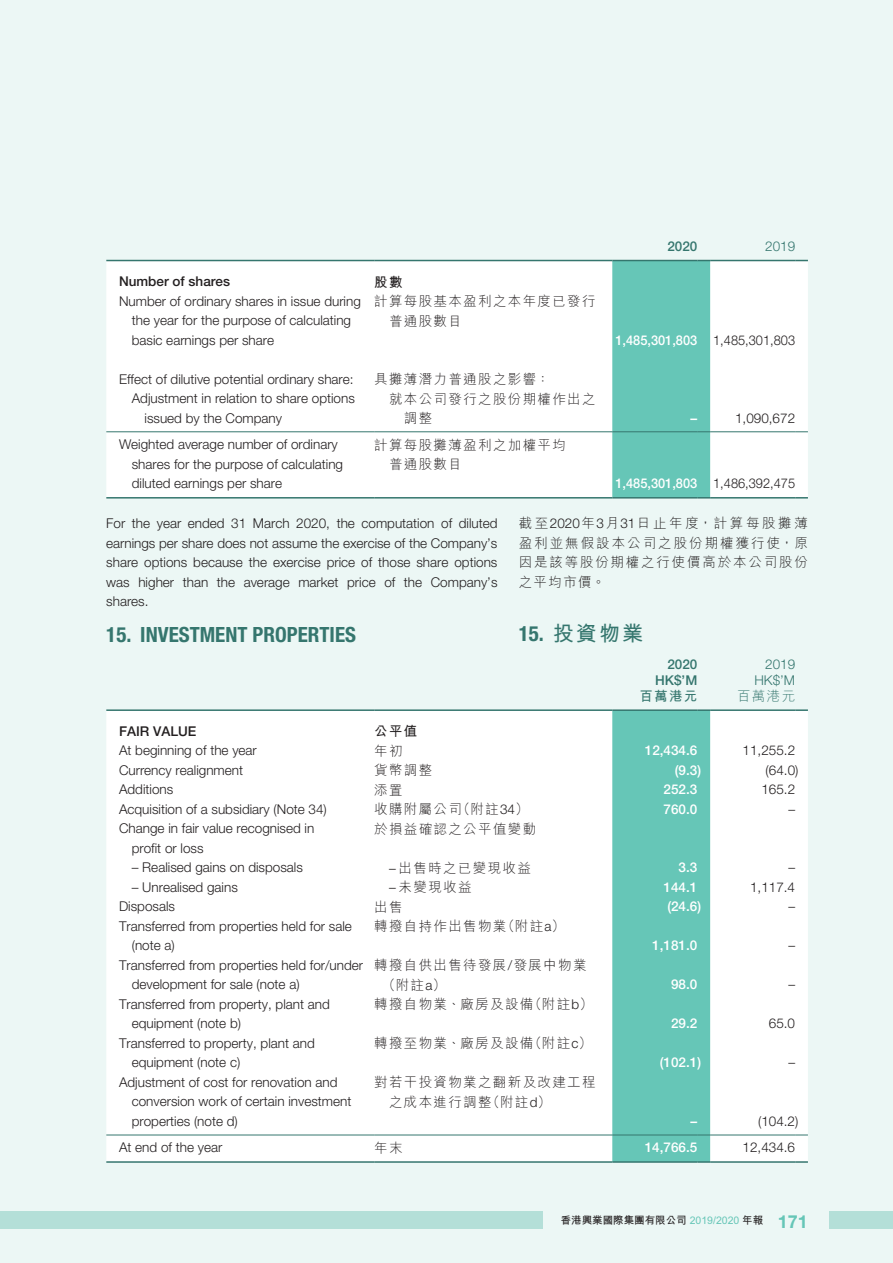
<style>
.page{position:relative;width:893px;height:1263px;background:#ecf7f5}
.page>*{position:absolute;margin:0;border:0;box-sizing:border-box;transform-origin:0 0}
.t1{font:700 condensed 21px "Helvetica Neue LT Std";color:#35766e}
.t2{font:700 21px "M Hei HK";color:#35766e}
.t3{font:300 13.5px/19.5px "Helvetica Neue LT Std";color:#231f20}
.t4{font:300 13.5px/19.5px "M Hei HK";letter-spacing:.1em;color:#231f20}
.t5{font:500 13.5px "Helvetica Neue LT Std";color:#fff}
.t6{font:500 13.5px "Helvetica Neue LT Std";color:#fff;scale:.95 1}
.t7{font:500 13.5px "Helvetica Neue LT Std";color:#231f20}
.t8{font:500 13.5px "Helvetica Neue LT Std";color:#35766e}
.t9{font:300 13.5px "Helvetica Neue LT Std";color:#35766e}
.t10{font:700 13.5px "M Hei HK";color:#231f20}
.t11{font:700 13.5px "M Hei HK";color:#35766e}
.t12{font:300 13.5px "M Hei HK";color:#35766e}
.t13{font:700 10.5px "M Hei HK";color:#231f20}
.s1{font-weight:300;color:#231f20}
.s2{font-family:"Helvetica Neue LT Std"}
.s3{font-family:"Helvetica Neue LT Std";font-stretch:condensed}
.s4{color:#66c6b7}
.s5{font-family:"Helvetica Neue LT Std";font-size:18px;color:#66c6b7}
</style>
<div class="page">
<div style="left:829px;top:1212px;width:64px;height:17px;background:#b4dfd8"></div>
<div style="left:0;top:1212px;width:543px;height:17px;background:#b4dfd8"></div>
<div style="left:106px;top:261px;width:702px;height:236px;background:#fff"></div>
<hr style="left:106px;top:431px;width:268px;height:1px;background:#35766e">
<hr style="left:374px;top:431px;width:238px;height:1px;background:#35766e">
<hr style="left:710px;top:431px;width:85px;height:1px;background:#35766e">
<svg style="left:795px;top:431px;width:13px;height:1px"></svg>
<hr style="left:106px;top:260px;width:268px;height:1px;background:#35766e">
<hr style="left:374px;top:260px;width:238px;height:1px;background:#35766e">
<hr style="left:710px;top:260px;width:85px;height:1px;background:#35766e">
<svg style="left:795px;top:260px;width:13px;height:1px"></svg>
<hr style="left:106px;top:497px;width:268px;height:1px;background:#35766e">
<hr style="left:374px;top:497px;width:238px;height:1px;background:#35766e">
<div style="left:612px;top:260px;width:98px;height:238px;background:#66c6b7"></div>
<hr style="left:710px;top:497px;width:85px;height:1px;background:#35766e">
<svg style="left:795px;top:497px;width:13px;height:1px"></svg>
<div style="left:106px;top:711px;width:702px;height:450px;background:#fff"></div>
<hr style="left:106px;top:709px;width:268px;height:2px;background:#35766e">
<hr style="left:374px;top:709px;width:238px;height:2px;background:#35766e">
<hr style="left:710px;top:709px;width:85px;height:2px;background:#35766e">
<svg style="left:795px;top:709px;width:13px;height:2px"></svg>
<hr style="left:106px;top:1161px;width:268px;height:2px;background:#35766e">
<hr style="left:374px;top:1161px;width:238px;height:2px;background:#35766e">
<hr style="left:710px;top:1161px;width:85px;height:2px;background:#35766e">
<svg style="left:795px;top:1161px;width:13px;height:2px"></svg>
<hr style="left:106px;top:1134px;width:268px;height:1px;background:#35766e">
<hr style="left:374px;top:1134px;width:238px;height:1px;background:#35766e">
<div style="left:612px;top:709px;width:98px;height:454px;background:#66c6b7"></div>
<hr style="left:710px;top:1134px;width:85px;height:1px;background:#35766e">
<svg style="left:795px;top:1134px;width:13px;height:1px"></svg>
<p class="t7" style="left:119px;top:273px;width:113px">Number of shares</p>
<p class="t10" style="left:374px;top:272px;width:30px">股數</p>
<p class="t3" style="left:132px;top:291px;width:231px;text-indent:-13px">Number of ordinary shares in issue during the year for the purpose of calculating basic earnings per share</p>
<p class="t4" style="left:389px;top:291px;width:208px;text-indent:-15px">計算每股基本盈利之本年度已發行普通股數目</p>
<p class="t3" style="left:119px;top:369px;width:236px">Effect of dilutive potential ordinary share:</p>
<p class="t4" style="left:374px;top:369px;width:177px">具攤薄潛力普通股之影響：</p>
<p class="t3" style="left:145px;top:388px;width:212px;text-indent:-13px">Adjustment in relation to share options issued by the Company</p>
<p class="t4" style="left:404px;top:389px;width:193px;text-indent:-15px">就本公司發行之股份期權作出之調整</p>
<p class="t3" style="left:132px;top:434px;width:213px;text-indent:-13px">Weighted average number of ordinary shares for the purpose of calculating diluted earnings per share</p>
<p class="t4" style="left:389px;top:435px;width:178px;text-indent:-15px">計算每股攤薄盈利之加權平均普通股數目</p>
<p class="t8" style="left:667px;top:238px;width:32px">2020</p>
<p class="t9" style="left:765px;top:238px;width:32px">2019</p>
<p class="t6" style="left:615px;top:332px;width:191px">1,485,301,803 <span class="s1">1,485,301,803</span></p>
<p class="t5" style="left:691px;top:410px;width:8px">–</p>
<p class="t3" style="left:735px;top:408px;width:62px">1,090,672</p>
<p class="t6" style="left:615px;top:475px;width:191px">1,485,301,803 <span class="s1">1,486,392,475</span></p>
<p class="t3" style="left:106px;top:514px;width:393px;text-align:justify">For the year ended 31 March 2020, the computation of diluted earnings per share does not assume the exercise of the Company’s share options because the exercise price of those share options was higher than the average market price of the Company’s shares.</p>
<h1 class="t1" style="left:106px;top:622px;width:251px">15. INVESTMENT PROPERTIES</h1>
<p class="t4" style="left:519px;top:513px;width:291px;text-align:justify">截至<span class="s2">2020</span>年<span class="s2">3</span>月<span class="s2">31</span>日止年度，計算每股攤薄盈利並無假設本公司之股份期權獲行使，原因是該等股份期權之行使價高於本公司股份之平均市價。</p>
<h1 class="t2" style="left:519px;top:618px;width:126px"><span class="s3">15.</span> 投資物業</h1>
<p class="t8" style="left:667px;top:656px;width:32px">2020</p>
<p class="t9" style="left:765px;top:656px;width:32px">2019</p>
<p class="t8" style="left:655px;top:672px;width:44px">HK$’M</p>
<p class="t9" style="left:754px;top:672px;width:42px">HK$’M</p>
<p class="t11" style="left:639px;top:687px;width:60px">百萬港元</p>
<p class="t12" style="left:737px;top:689px;width:60px">百萬港元</p>
<p class="t7" style="left:119px;top:723px;width:79px">FAIR VALUE</p>
<p class="t10" style="left:374px;top:722px;width:45px">公平值</p>
<p class="t3" style="left:119px;top:740px;width:139px">At beginning of the year</p>
<p class="t4" style="left:374px;top:741px;width:30px">年初</p>
<p class="t5" style="left:645px;top:742px;width:54px">12,434.6</p>
<p class="t3" style="left:743px;top:740px;width:54px">11,255.2</p>
<p class="t3" style="left:119px;top:760px;width:126px">Currency realignment</p>
<p class="t4" style="left:374px;top:760px;width:60px">貨幣調整</p>
<p class="t5" style="left:675px;top:762px;width:28px">(9.3)</p>
<p class="t3" style="left:766px;top:760px;width:34px">(64.0)</p>
<p class="t3" style="left:119px;top:779px;width:56px">Additions</p>
<p class="t4" style="left:374px;top:780px;width:30px">添置</p>
<p class="t5" style="left:664px;top:781px;width:35px">252.3</p>
<p class="t3" style="left:761px;top:779px;width:35px">165.2</p>
<p class="t3" style="left:119px;top:799px;width:209px">Acquisition of a subsidiary (Note 34)</p>
<p class="t4" style="left:374px;top:799px;width:156px">收購附屬公司（附註<span class="s2">34</span>）</p>
<p class="t5" style="left:664px;top:801px;width:35px">760.0</p>
<p class="t3" style="left:788px;top:799px;width:8px">–</p>
<p class="t3" style="left:132px;top:818px;width:184px;text-indent:-13px">Change in fair value recognised in profit or loss</p>
<p class="t4" style="left:374px;top:819px;width:163px">於損益確認之公平值變動</p>
<p class="t3" style="left:132px;top:857px;width:173px">– Realised gains on disposals</p>
<p class="t4" style="left:389px;top:858px;width:143px"><span class="s2">–</span> 出售時之已變現收益</p>
<p class="t5" style="left:679px;top:859px;width:20px">3.3</p>
<p class="t3" style="left:788px;top:857px;width:8px">–</p>
<p class="t3" style="left:132px;top:877px;width:108px">– Unrealised gains</p>
<p class="t4" style="left:389px;top:877px;width:84px"><span class="s2">–</span> 未變現收益</p>
<p class="t5" style="left:664px;top:879px;width:35px">144.1</p>
<p class="t3" style="left:750px;top:877px;width:47px">1,117.4</p>
<p class="t3" style="left:119px;top:896px;width:57px">Disposals</p>
<p class="t4" style="left:374px;top:897px;width:30px">出售</p>
<p class="t5" style="left:667px;top:898px;width:35px">(24.6)</p>
<p class="t3" style="left:788px;top:896px;width:8px">–</p>
<p class="t3" style="left:132px;top:916px;width:222px;text-indent:-13px">Transferred from properties held for sale (note a)</p>
<p class="t4" style="left:374px;top:916px;width:192px">轉撥自持作出售物業（附註<span class="s2">a</span>）</p>
<p class="t5" style="left:652px;top:937px;width:47px">1,181.0</p>
<p class="t3" style="left:788px;top:935px;width:8px">–</p>
<p class="t3" style="left:132px;top:955px;width:233px;text-indent:-13px">Transferred from properties held for/under development for sale (note a)</p>
<p class="t4" style="left:382px;top:955px;width:206px;text-indent:-8px">轉撥自供出售待發展<span class="s2">/</span>發展中物業（附註<span class="s2">a</span>）</p>
<p class="t3" style="left:132px;top:994px;width:200px;text-indent:-13px">Transferred from property, plant and equipment (note b)</p>
<p class="t4" style="left:374px;top:994px;width:220px">轉撥自物業、廠房及設備（附註<span class="s2">b</span>）</p>
<p class="t3" style="left:132px;top:1033px;width:185px;text-indent:-13px">Transferred to property, plant and equipment (note c)</p>
<p class="t4" style="left:374px;top:1033px;width:219px">轉撥至物業、廠房及設備（附註<span class="s2">c</span>）</p>
<p class="t3" style="left:132px;top:1072px;width:221px;text-indent:-13px">Adjustment of cost for renovation and conversion work of certain investment properties (note d)</p>
<p class="t4" style="left:389px;top:1072px;width:208px;text-indent:-15px">對若干投資物業之翻新及改建工程之成本進行調整（附註<span class="s2">d</span>）</p>
<p class="t5" style="left:671px;top:976px;width:28px">98.0</p>
<p class="t3" style="left:788px;top:974px;width:8px">–</p>
<p class="t5" style="left:671px;top:1015px;width:28px">29.2</p>
<p class="t3" style="left:769px;top:1013px;width:28px">65.0</p>
<p class="t5" style="left:660px;top:1054px;width:43px">(102.1)</p>
<p class="t3" style="left:788px;top:1052px;width:8px">–</p>
<p class="t5" style="left:691px;top:1113px;width:8px">–</p>
<p class="t3" style="left:758px;top:1111px;width:42px">(104.2)</p>
<p class="t3" style="left:119px;top:1137px;width:105px">At end of the year</p>
<p class="t4" style="left:374px;top:1138px;width:30px">年末</p>
<p class="t5" style="left:645px;top:1139px;width:54px">14,766.5</p>
<p class="t3" style="left:743px;top:1137px;width:54px">12,434.6</p>
<p class="t13" style="left:561px;top:1213px;width:249px">香港興業國際集團有限公司 <span class="s4">2019/2020</span> 年報 <span class="s5">171</span></p>
</div>
